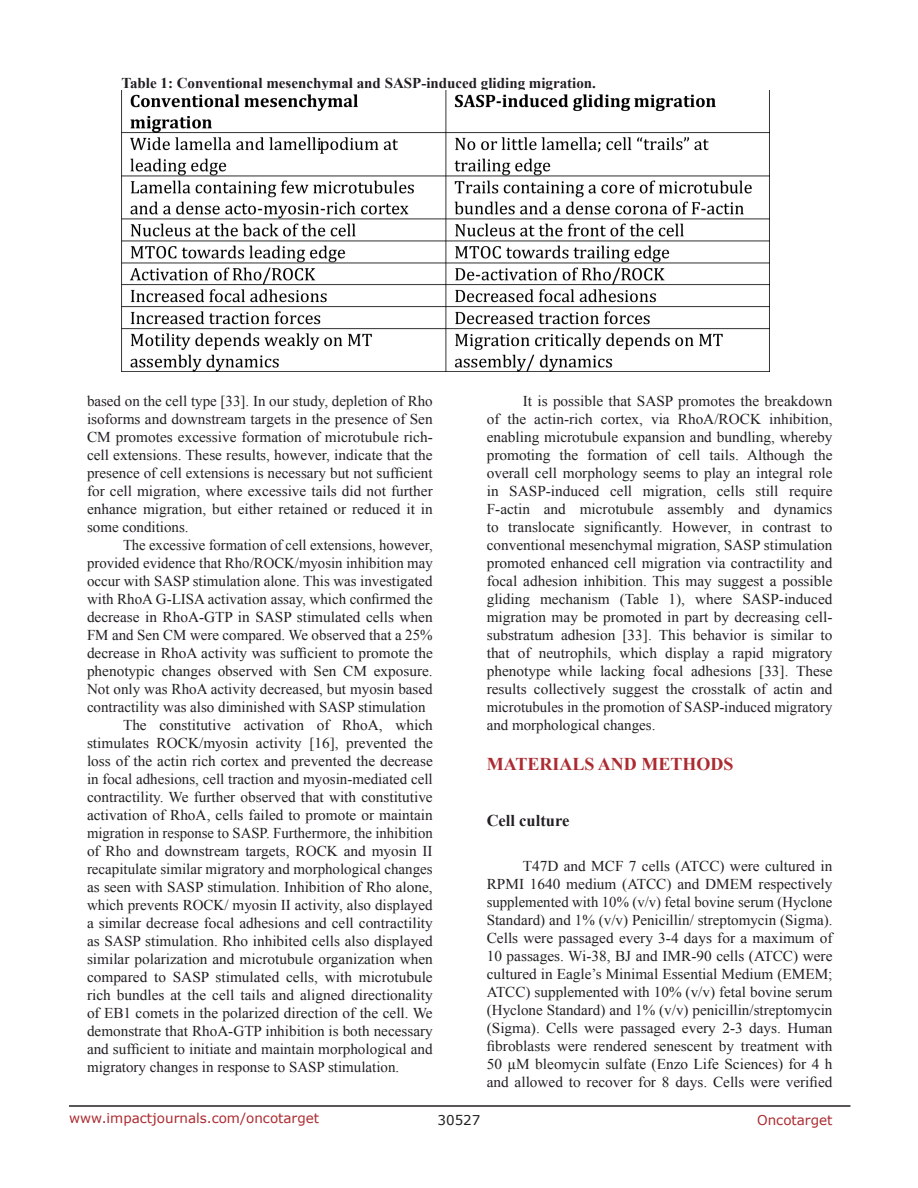
<style>
.page{position:relative;width:918px;height:1188px;background:#fff}
.page>*{position:absolute;margin:0;border:0;box-sizing:border-box;transform-origin:0 0}
.Heading{font:700 18px "Times New Roman";color:#ac2b31}
.SubHeading{font:700 16.5px "Times New Roman";color:#221f22}
.BodyText{font:15px/18px "Times New Roman";color:#221f22;text-align:justify}
.TableHeading{font:700 15px "Times New Roman";color:#221f22}
.t1{font:13.5px "Verdana";color:#ac2b31}
.t2{font:13.5px "Verdana";color:#221f22}
</style>
<div class="page">
<hr style="left:69px;top:1105px;width:781px;height:2px;background:#231f20">
<img style="left:122px;top:90px;width:648px;height:281px">
<p class="TableHeading" style="left:122px;top:72px;width:476px">Table 1: Conventional mesenchymal and SASP-induced gliding migration.</p>
<p class="BodyText" style="left:87px;top:392px;width:347px">based on the cell type [33]. In our study, depletion of Rho isoforms and downstream targets in the presence of Sen CM promotes excessive formation of microtubule rich&shy;cell extensions. These results, however, indicate that the presence of cell extensions is necessary but not sufficient for cell migration, where excessive tails did not further enhance migration, but either retained or reduced it in some conditions.</p>
<p class="BodyText" style="left:87px;top:536px;width:347px;text-indent:36px">The excessive formation of cell extensions, however, provided evidence that Rho/ROCK/myosin inhibition may occur with SASP stimulation alone. This was investigated with RhoA G-LISA activation assay, which confirmed the decrease in RhoA-GTP in SASP stimulated cells when FM and Sen CM were compared. We observed that a 25% decrease in RhoA activity was sufficient to promote the phenotypic changes observed with Sen CM exposure.<br>Not only was RhoA activity decreased, but myosin based contractility was also diminished with SASP stimulation</p>
<p class="BodyText" style="left:87px;top:716px;width:347px;text-indent:36px">The constitutive activation of RhoA, which stimulates ROCK/myosin activity [16], prevented the loss of the actin rich cortex and prevented the decrease in focal adhesions, cell traction and myosin-mediated cell contractility. We further observed that with constitutive activation of RhoA, cells failed to promote or maintain migration in response to SASP. Furthermore, the inhibition of Rho and downstream targets, ROCK and myosin II recapitulate similar migratory and morphological changes as seen with SASP stimulation. Inhibition of Rho alone, which prevents ROCK/ myosin II activity, also displayed a similar decrease focal adhesions and cell contractility as SASP stimulation. Rho inhibited cells also displayed similar polarization and microtubule organization when compared to SASP stimulated cells, with microtubule rich bundles at the cell tails and aligned directionality of EB1 comets in the polarized direction of the cell. We demonstrate that RhoA-GTP inhibition is both necessary and sufficient to initiate and maintain morphological and migratory changes in response to SASP stimulation.</p>
<p class="BodyText" style="left:487px;top:392px;width:347px;text-indent:36px">It is possible that SASP promotes the breakdown of the actin-rich cortex, via RhoA/ROCK inhibition, enabling microtubule expansion and bundling, whereby promoting the formation of cell tails. Although the overall cell morphology seems to play an integral role in SASP-induced cell migration, cells still require F-actin and microtubule assembly and dynamics to translocate significantly. However, in contrast to conventional mesenchymal migration, SASP stimulation promoted enhanced cell migration via contractility and focal adhesion inhibition. This may suggest a possible gliding mechanism (Table 1), where SASP-induced migration may be promoted in part by decreasing cell&shy;substratum adhesion [33]. This behavior is similar to that of neutrophils, which display a rapid migratory phenotype while lacking focal adhesions [33]. These results collectively suggest the crosstalk of actin and microtubules in the promotion of SASP-induced migratory and morphological changes.</p>
<p class="Heading" style="left:487px;top:752px;width:248px">MATERIALS AND METHODS</p>
<p class="SubHeading" style="left:487px;top:809px;width:84px">Cell culture</p>
<p class="BodyText" style="left:487px;top:857px;width:347px;text-indent:36px">T47D and MCF 7 cells (ATCC) were cultured in RPMI 1640 medium (ATCC) and DMEM respectively supplemented with 10% (v/v) fetal bovine serum (Hyclone Standard) and 1% (v/v) Penicillin/ streptomycin (Sigma).<br>Cells were passaged every 3-4 days for a maximum of 10 passages. Wi-38, BJ and IMR-90 cells (ATCC) were cultured in Eagle’s Minimal Essential Medium (EMEM; ATCC) supplemented with 10% (v/v) fetal bovine serum (Hyclone Standard) and 1% (v/v) penicillin/streptomycin (Sigma). Cells were passaged every 2-3 days. Human fibroblasts were rendered senescent by treatment with 50 µM bleomycin sulfate (Enzo Life Sciences) for 4 h and allowed to recover for 8 days. Cells were verified</p>
<p class="t1" style="left:69px;top:1109px;width:252px">www.impactjournals.com/oncotarget</p>
<p class="t2" style="left:438px;top:1111px;width:44px">30527</p>
<p class="t1" style="left:757px;top:1111px;width:77px">Oncotarget</p>
</div>
